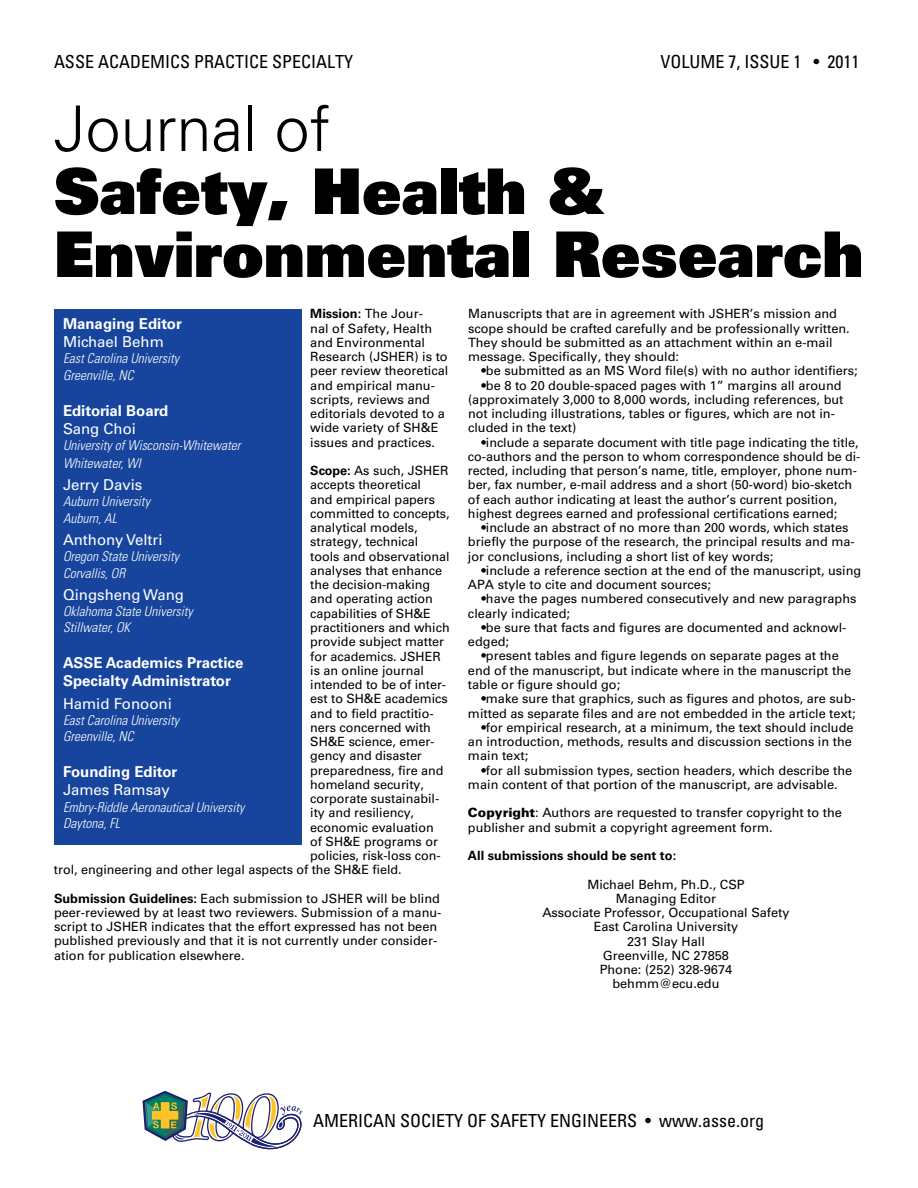
<style>
.page{position:relative;width:918px;height:1188px;background:#fff}
.page>*{position:absolute;margin:0;border:0;box-sizing:border-box;transform-origin:0 0}
.t1{font:900 63px/63px "Univers";color:#000}
.t2{font:300 63px "Univers";color:#000}
.t3{font:condensed 18px "Univers";color:#000}
.t4{font:700 15px/18px "Univers";color:#fff}
.t5{font:15px "Univers";color:#fff}
.t6{font:italic 300 condensed 13.5px/16.2px "Univers";color:#fff}
.t7{font:12.75px/14.2px "Univers";color:#000}
.t8{font:700 12.75px "Univers";color:#000}
.s1{font-weight:700}
.s2{font-weight:900}
</style>
<div class="page">
<div style="left:54px;top:309px;width:247px;height:536px;background:#17459d"></div>
<svg style="left:142px;top:1091px;width:160px;height:58px"></svg>
<h2 class="t3" style="left:54px;top:51px;width:301px">ASSE ACADEMICS PRACTICE SPECIALTY</h2>
<h2 class="t3" style="left:661px;top:51px;width:200px">VOLUME 7, ISSUE 1 • 2011</h2>
<h1 class="t2" style="left:54px;top:91px;width:278px">Journal of</h1>
<h1 class="t1" style="left:54px;top:158px;width:811px">Safety, Health &amp;<br>Environmental Research</h1>
<p class="t7" style="left:310px;top:307px;width:140px"><span class="s1">Mission:</span> The Jour-<br>nal of Safety, Health and Environmental<br>Research (JSHER) is to peer review theoretical and empirical manu&shy;scripts, reviews and editorials devoted to a wide variety of SH&amp;E issues and practices.</p>
<p class="t7" style="left:310px;top:464px;width:140px"><span class="s1">Scope:</span> As such, JSHER</p>
<p class="t7" style="left:310px;top:478px;width:112px">accepts theoretical</p>
<p class="t7" style="left:310px;top:492px;width:126px">and empirical papers</p>
<p class="t7" style="left:310px;top:506px;width:141px">committed to concepts,</p>
<p class="t7" style="left:310px;top:521px;width:109px">analytical models,</p>
<p class="t7" style="left:310px;top:535px;width:110px">strategy, technical</p>
<p class="t7" style="left:310px;top:549px;width:141px">tools and observational</p>
<p class="t7" style="left:310px;top:563px;width:133px">analyses that enhance</p>
<p class="t7" style="left:310px;top:578px;width:121px">the decision-making</p>
<p class="t7" style="left:310px;top:592px;width:124px">and operating action</p>
<p class="t7" style="left:310px;top:606px;width:122px">capabilities of SH&amp;E</p>
<p class="t7" style="left:310px;top:620px;width:141px">practitioners and which</p>
<p class="t7" style="left:310px;top:635px;width:135px">provide subject matter</p>
<p class="t7" style="left:310px;top:649px;width:132px">for academics. JSHER</p>
<p class="t7" style="left:310px;top:663px;width:115px">is an online journal</p>
<p class="t7" style="left:310px;top:677px;width:137px">intended to be of inter-</p>
<p class="t7" style="left:310px;top:692px;width:139px">est to SH&amp;E academics</p>
<p class="t7" style="left:310px;top:706px;width:125px">and to field practitio-</p>
<p class="t7" style="left:310px;top:720px;width:122px">ners concerned with</p>
<p class="t7" style="left:310px;top:734px;width:126px">SH&amp;E science, emer-</p>
<p class="t7" style="left:310px;top:749px;width:113px">gency and disaster</p>
<p class="t7" style="left:310px;top:763px;width:135px">preparedness, fire and</p>
<p class="t7" style="left:310px;top:777px;width:115px">homeland security,</p>
<p class="t7" style="left:310px;top:791px;width:130px">corporate sustainabil-</p>
<p class="t7" style="left:310px;top:806px;width:105px">ity and resiliency,</p>
<p class="t7" style="left:310px;top:820px;width:125px">economic evaluation</p>
<p class="t7" style="left:310px;top:834px;width:129px">of SH&amp;E programs or</p>
<p class="t7" style="left:310px;top:848px;width:132px">policies, risk-loss con-</p>
<p class="t7" style="left:54px;top:863px;width:349px">trol, engineering and other legal aspects of the SH&amp;E field.</p>
<p class="t7" style="left:54px;top:891px;width:389px"><span class="s1">Submission Guidelines:</span> Each submission to JSHER will be blind peer-reviewed by at least two reviewers. Submission of a manu&shy;script to JSHER indicates that the effort expressed has not been published previously and that it is not currently under consider&shy;ation for publication elsewhere.</p>
<p class="t4" style="left:63px;top:315px;width:120px">Managing Editor</p>
<p class="t5" style="left:63px;top:333px;width:102px">Michael Behm</p>
<p class="t6" style="left:63px;top:350px;width:118px">East Carolina University<br>Greenville, NC</p>
<p class="t4" style="left:63px;top:401px;width:107px">Editorial Board</p>
<p class="t5" style="left:63px;top:419px;width:75px">Sang Choi</p>
<p class="t6" style="left:63px;top:436px;width:179px;line-height:18px">University of Wisconsin-Whitewater<br>Whitewater, WI</p>
<p class="t5" style="left:63px;top:476px;width:81px">Jerry Davis</p>
<p class="t6" style="left:63px;top:494px;width:88px">Auburn University<br>Auburn, AL</p>
<p class="t5" style="left:63px;top:531px;width:101px">Anthony Veltri</p>
<p class="t6" style="left:63px;top:548px;width:118px">Oregon State University<br>Corvallis, OR</p>
<p class="t5" style="left:63px;top:586px;width:123px">Qingsheng Wang</p>
<p class="t6" style="left:63px;top:603px;width:131px">Oklahoma State University<br>Stillwater, OK</p>
<p class="t4" style="left:63px;top:654px;width:182px">ASSE Academics Practice<br>Specialty Administrator</p>
<p class="t5" style="left:63px;top:695px;width:110px">Hamid Fonooni</p>
<p class="t6" style="left:63px;top:712px;width:118px">East Carolina University<br>Greenville, NC</p>
<p class="t4" style="left:63px;top:763px;width:116px">Founding Editor</p>
<p class="t5" style="left:63px;top:781px;width:108px">James Ramsay</p>
<p class="t6" style="left:63px;top:799px;width:183px">Embry-Riddle Aeronautical University<br>Daytona, FL</p>
<p class="t7" style="left:468px;top:307px;width:383px">Manuscripts that are in agreement with JSHER’s mission and scope should be crafted carefully and be professionally written.<br>They should be submitted as an attachment within an e-mail message. Specifically, they should:</p>
<p class="t7" style="left:482px;top:364px;width:378px">•be submitted as an MS Word file(s) with no author identifiers;</p>
<p class="t7" style="left:468px;top:378px;width:377px;text-indent:14px">•be 8 to 20 double-spaced pages with 1” margins all around (approximately 3,000 to 8,000 words, including references, but not including illustrations, tables or figures, which are not in&shy;cluded in the text)</p>
<p class="t7" style="left:468px;top:435px;width:394px;text-indent:14px">•include a separate document with title page indicating the title, co-authors and the person to whom correspondence should be di&shy;rected, including that person’s name, title, employer, phone num&shy;ber, fax number, e-mail address and a short (50-word) bio-sketch of each author indicating at least the author’s current position, highest degrees earned and professional certifications earned;</p>
<p class="t7" style="left:468px;top:521px;width:388px;text-indent:14px">•include an abstract of no more than 200 words, which states briefly the purpose of the research, the principal results and ma&shy;jor conclusions, including a short list of key words;</p>
<p class="t7" style="left:468px;top:563px;width:395px;text-indent:14px">•include a reference section at the end of the manuscript, using<br>APA style to cite and document sources;</p>
<p class="t7" style="left:468px;top:592px;width:390px;text-indent:14px">•have the pages numbered consecutively and new paragraphs clearly indicated;</p>
<p class="t7" style="left:468px;top:620px;width:380px;text-indent:14px">•be sure that facts and figures are documented and acknowl&shy;edged;</p>
<p class="t7" style="left:468px;top:649px;width:385px;text-indent:14px">•present tables and figure legends on separate pages at the end of the manuscript, but indicate where in the manuscript the table or figure should go;</p>
<p class="t7" style="left:468px;top:692px;width:389px;text-align:right">•make sure that graphics, such as figures and photos, are sub&shy;mitted as separate files and are not embedded in the article text;</p>
<p class="t7" style="left:468px;top:720px;width:387px;text-indent:14px">•for empirical research, at a minimum, the text should include an introduction, methods, results and discussion sections in the main text;</p>
<p class="t7" style="left:468px;top:763px;width:386px;text-indent:14px">•for all submission types, section headers, which describe the main content of that portion of the manuscript, are advisable.</p>
<p class="t7" style="left:468px;top:806px;width:376px"><span class="s2">Copyright</span>: Authors are requested to transfer copyright to the publisher and submit a copyright agreement form.</p>
<p class="t8" style="left:468px;top:848px;width:210px">All submissions should be sent to:</p>
<p class="t7" style="left:542px;top:877px;width:249px;text-align:center">Michael Behm, Ph.D., CSP<br>Managing Editor<br>Associate Professor, Occupational Safety<br>East Carolina University<br>231 Slay Hall<br>Greenville, NC 27858<br>Phone: (252) 328-9674<br>behmm@ecu.edu</p>
<h2 class="t3" style="left:313px;top:1109px;width:452px">AMERICAN SOCIETY OF SAFETY ENGINEERS • www.asse.org</h2>
</div>
